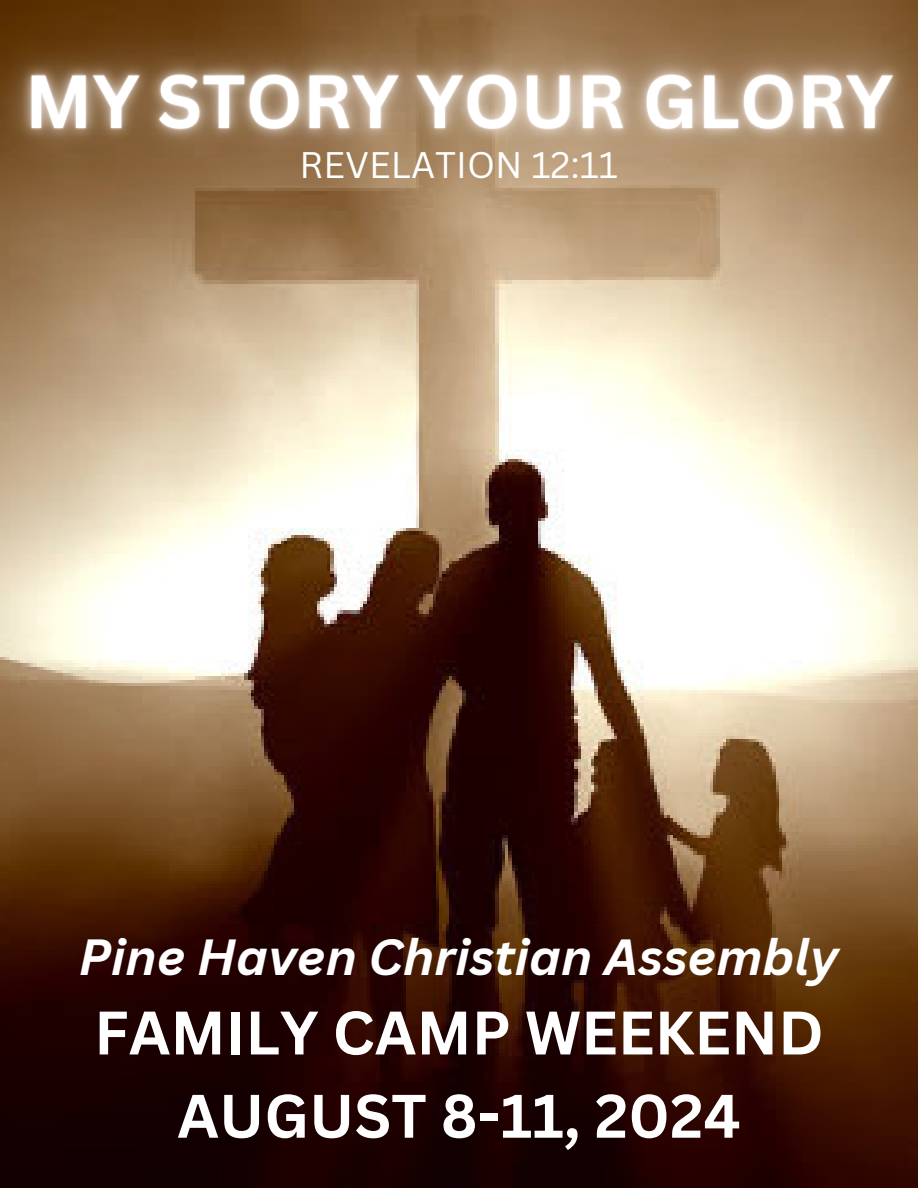
<style>
.page{position:relative;width:918px;height:1188px;background:#fff}
.page>*{position:absolute;margin:0;border:0;box-sizing:border-box;transform-origin:0 0}
.t1{font:700 60px/83.2px "Canva Sans";color:#fff;text-align:center}
.t2{font:italic 700 49.5px "Canva Sans";color:#fff}
.t3{font:36px "Canva Sans";color:#fff}
</style>
<div class="page">
<img style="left:0;top:228px;width:918px;height:960px">
<img style="left:0;top:0;width:918px;height:228px">
<p class="t3" style="left:300px;top:139px;width:320px">REVELATION 12:11</p>
<h2 class="t2" style="left:79px;top:922px;width:761px">Pine Haven Christian Assembly</h2>
<h2 class="t1" style="left:94px;top:990px;width:731px">FAMILY CAMP WEEKEND<br>AUGUST 8-11, 2024</h2>
</div>
